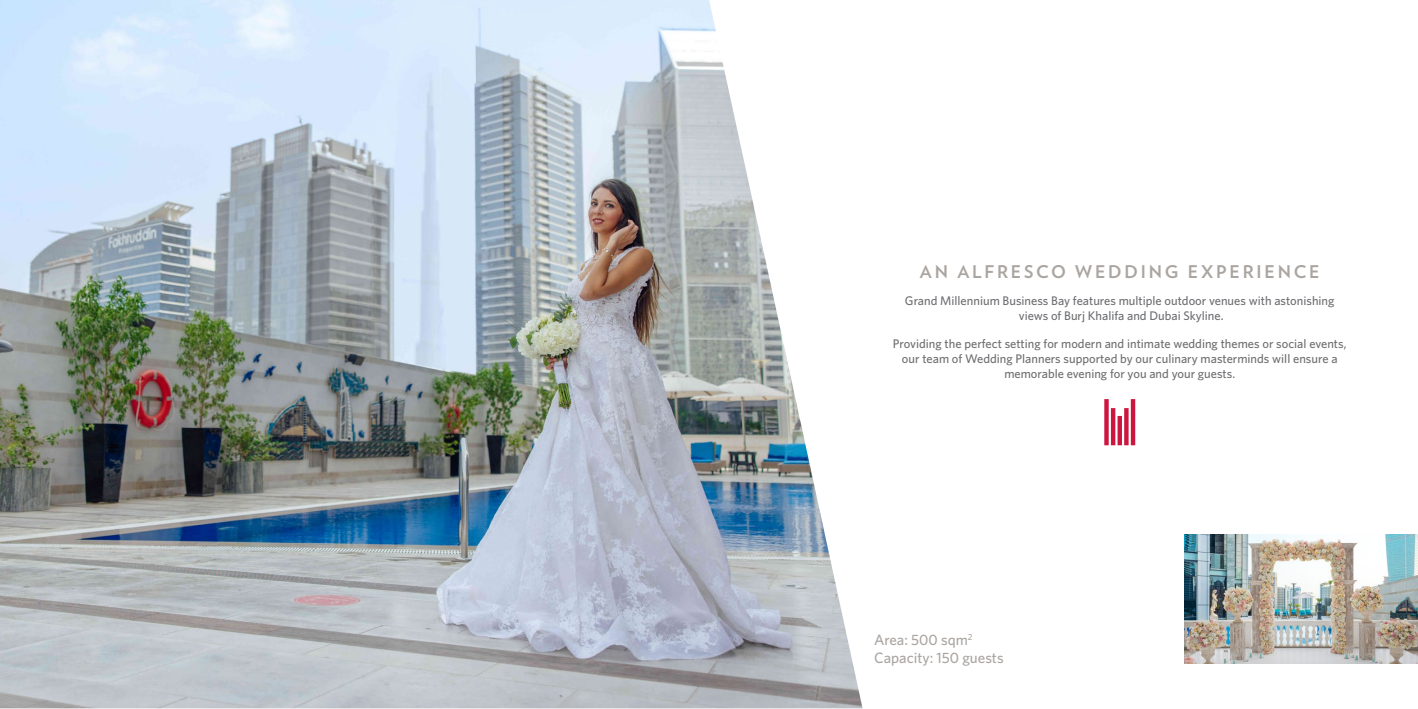
<style>
.page{position:relative;width:1418px;height:709px;background:#fff}
.page>*{position:absolute;margin:0;border:0;box-sizing:border-box;transform-origin:0 0}
.t1{font:700 17.5px "Verlag";letter-spacing:.16em;color:#aaa5a1}
.t2{font:500 15px/18px "Whitney";color:#aaa5a1}
.t3{font:500 12.5px/15px "Whitney";color:#6d6e71;text-align:center}
</style>
<div class="page">
<svg style="left:1104px;top:399px;width:31px;height:46px"></svg>
<img style="left:1184px;top:534px;width:233px;height:130px">
<img style="left:0;top:0;width:862px;height:708px">
<h1 class="t1" style="left:919px;top:258px;width:401px">AN ALFRESCO WEDDING EXPERIENCE</h1>
<p class="t3" style="left:905px;top:292px;width:431px">Grand Millennium Business Bay features multiple outdoor venues with astonishing views of Burj Khalifa and Dubai Skyline.</p>
<p class="t3" style="left:893px;top:335px;width:455px">Providing the perfect setting for modern and intimate wedding themes or social events, our team of Wedding Planners supported by our culinary masterminds will ensure a memorable evening for you and your guests.</p>
<p class="t2" style="left:874px;top:630px;width:131px">Area: 500 sqm<sup>2<br></sup>Capacity: 150 guests</p>
</div>
